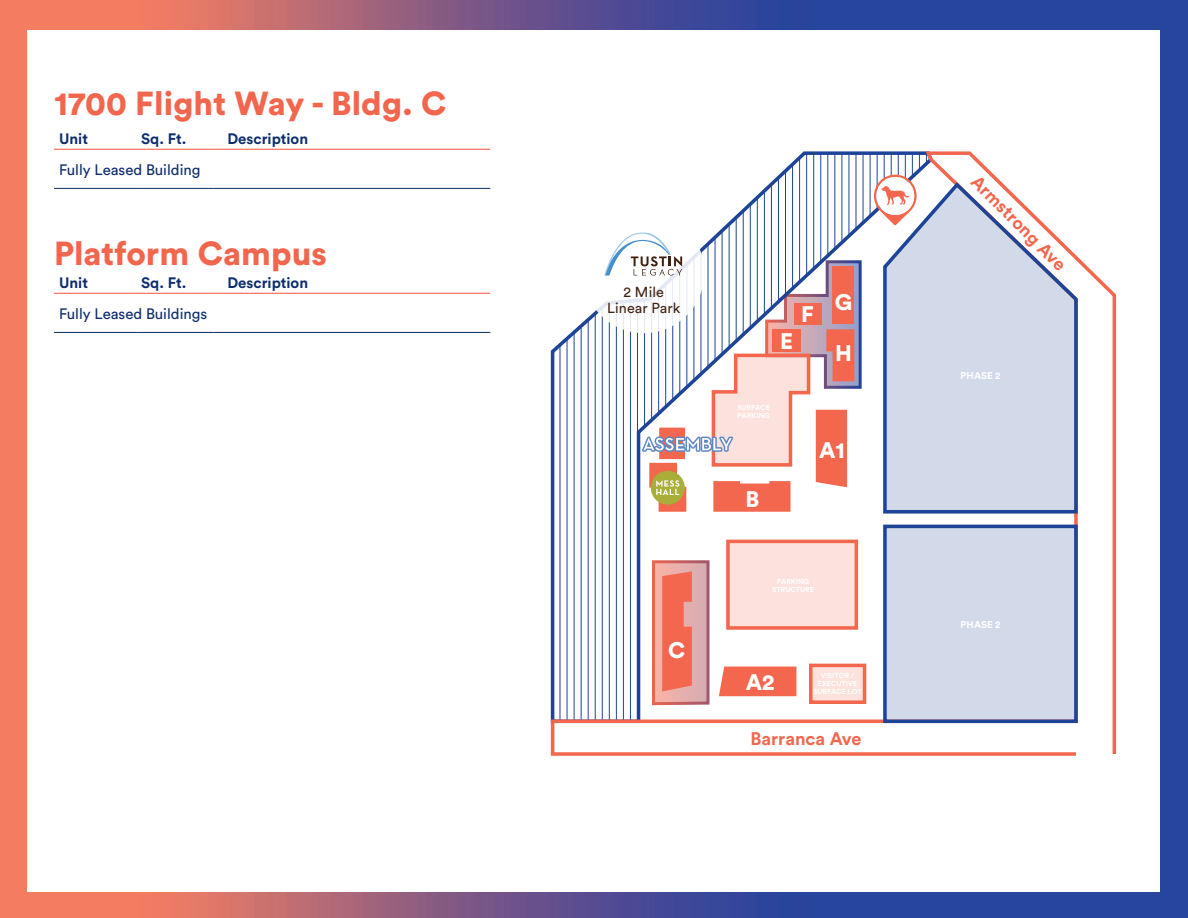
<style>
.page{position:relative;width:1188px;height:918px;background:#fff}
.page>*{position:absolute;margin:0;border:0;box-sizing:border-box;transform-origin:0 0}
.t1{font:900 33px "Circular Std";letter-spacing:.005em;color:#f2664e}
.t2{font:900 22.35px "Circular Std";color:#fff}
.t3{font:700 18px "Circular Std";color:#f2664e}
.t4{font:700 15px "Circular Std";color:#0d2d6c}
.t5{font:15px "Circular Std";color:#0d2d6c}
.t6{font:14.4px/16.2px "Circular Std";letter-spacing:.005em;color:#412412;text-align:center}
.t7{font:700 9.75px "Circular Std";letter-spacing:.01em;color:#fff}
.t8{font:700 7.2px/7.8px "Circular Std";color:#fff;text-align:center}
</style>
<div class="page">
<img style="left:0;top:0;width:1188px;height:918px">
<div style="left:28px;top:30px;width:1132px;height:862px;background:#fff"></div>
<svg style="left:550px;top:151px;width:567px;height:605px"></svg>
<svg style="left:872px;top:175px;width:47px;height:50px"></svg>
<svg style="left:881px;top:180px;width:200px;height:335px"></svg>
<div style="left:883px;top:525px;width:195px;height:198px;border:4px solid #1e4498"></div>
<div style="left:809px;top:664px;width:57px;height:40px;border:4px solid #f2674d"></div>
<svg style="left:811px;top:665px;width:54px;height:37px;background:#facdc4"></svg>
<div style="left:664px;top:639px;width:25px;height:19px;background:#f2664f"></div>
<div style="left:583px;top:212px;width:121px;height:121px;background:#fff;border-radius:50%"></div>
<svg style="left:604px;top:233px;width:259px;height:279px"></svg>
<hr style="left:54px;top:149px;width:82px;height:1px;background:#f2664f">
<hr style="left:136px;top:149px;width:78px;height:1px;background:#f2664f">
<hr style="left:214px;top:149px;width:276px;height:1px;background:#f2664f">
<hr style="left:54px;top:188px;width:82px;height:1px;background:#0b2c6c">
<hr style="left:136px;top:188px;width:78px;height:1px;background:#0b2c6c">
<hr style="left:214px;top:188px;width:276px;height:1px;background:#0b2c6c">
<hr style="left:54px;top:293px;width:82px;height:1px;background:#f2664f">
<hr style="left:136px;top:293px;width:78px;height:1px;background:#f2664f">
<hr style="left:214px;top:293px;width:276px;height:1px;background:#f2664f">
<hr style="left:54px;top:332px;width:82px;height:1px;background:#0b2c6c">
<hr style="left:136px;top:332px;width:78px;height:1px;background:#0b2c6c">
<hr style="left:214px;top:332px;width:276px;height:1px;background:#0b2c6c">
<p class="t1" style="left:54px;top:81px;width:394px">1700 Flight Way - Bldg. C</p>
<p class="t4" style="left:59px;top:129px;width:30px">Unit</p>
<p class="t4" style="left:141px;top:129px;width:47px">Sq. Ft.</p>
<p class="t4" style="left:227px;top:129px;width:82px">Description</p>
<p class="t5" style="left:59px;top:161px;width:143px">Fully Leased Building</p>
<p class="t1" style="left:54px;top:232px;width:275px">Platform Campus</p>
<p class="t4" style="left:59px;top:273px;width:30px">Unit</p>
<p class="t4" style="left:141px;top:273px;width:47px">Sq. Ft.</p>
<p class="t4" style="left:227px;top:273px;width:82px">Description</p>
<p class="t5" style="left:59px;top:305px;width:150px">Fully Leased Buildings</p>
<p class="t6" style="left:607px;top:284px;width:75px">2 Mile<br>Linear Park</p>
<p class="t2" style="left:668px;top:635px;width:19px">C</p>
<p class="t2" style="left:780px;top:326px;width:15px">E</p>
<p class="t2" style="left:801px;top:299px;width:14px">F</p>
<p class="t2" style="left:835px;top:287px;width:19px">G</p>
<p class="t2" style="left:835px;top:338px;width:18px">H</p>
<p class="t8" style="left:737px;top:403px;width:34px;text-align:left">SURFACE<br>PARKING</p>
<p class="t2" style="left:745px;top:484px;width:15px">B</p>
<p class="t2" style="left:819px;top:436px;width:27px">A1</p>
<p class="t8" style="left:772px;top:578px;width:43px">PARKING<br>STRUCTURE</p>
<p class="t8" style="left:813px;top:671px;width:50px">VISITOR /<br>EXECUTIVE<br>SURFACE LOT</p>
<p class="t3" style="left:751px;top:727px;width:112px">Barranca Ave</p>
<p class="t2" style="left:746px;top:668px;width:30px">A2</p>
<p class="t3" style="left:982px;top:170px;width:127px;rotate:45deg">Armstrong Ave</p>
<p class="t7" style="left:961px;top:369px;width:41px">PHASE 2</p>
<p class="t7" style="left:961px;top:618px;width:41px">PHASE 2</p>
</div>
